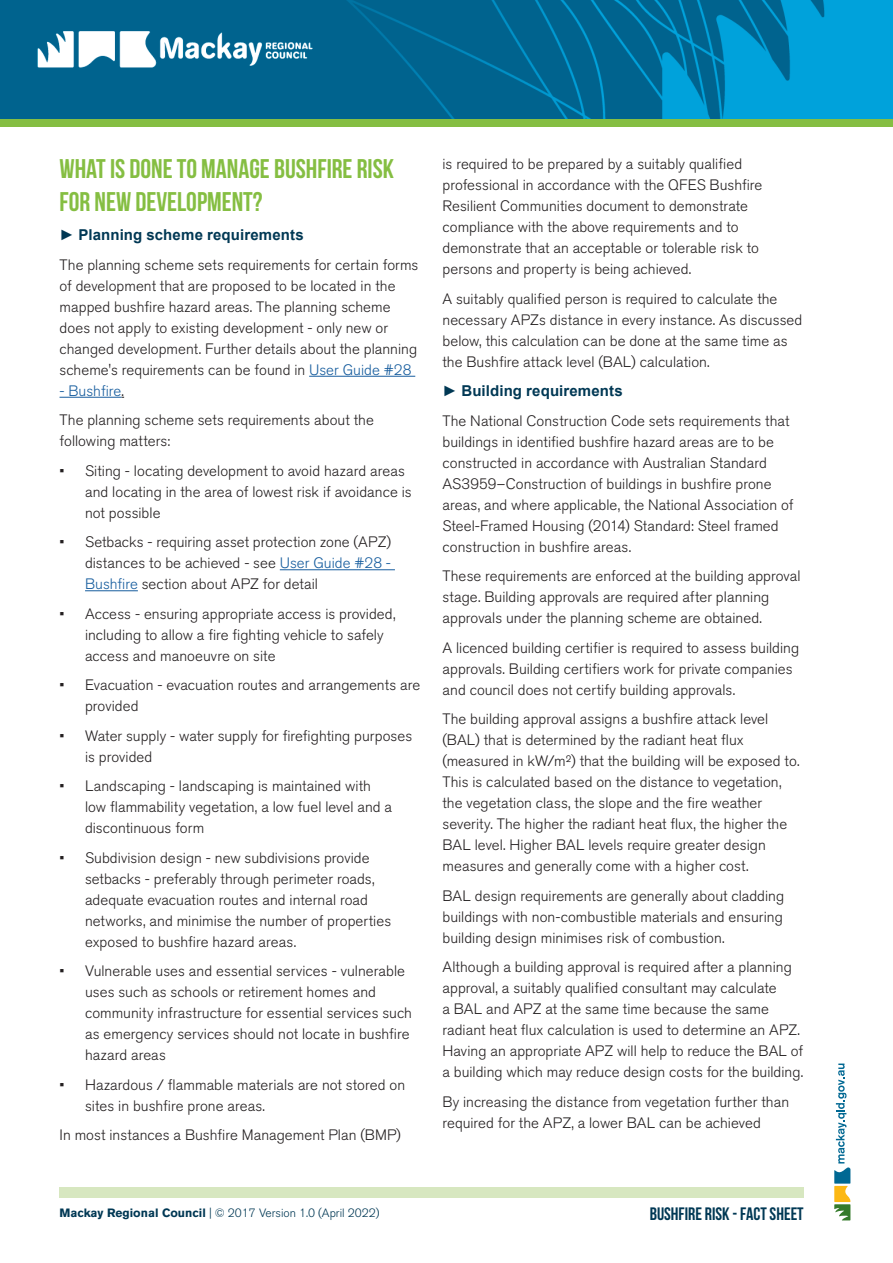
<style>
.page{position:relative;width:893px;height:1263px;background:#fff}
.page>*{position:absolute;margin:0;border:0;box-sizing:border-box;transform-origin:0 0}
.Sub_heading_18pt_gre{font:700 27px/32.4px "Bebas Neue";color:#85be42}
.Major_Heading{font:700 18px "Bebas Neue";color:#003854}
.Body_copy{font:300 15px/21px "Akzidenz Grotesk BQ";letter-spacing:.005em;color:#231f20}
.Body_copy-2{font:700 15px "Arial";letter-spacing:.01em;color:#003854}
.Body_copy-3{font:300 15px "Akzidenz Grotesk BQ";letter-spacing:-.005em;color:#175d9e}
.t1{font:300 12px "Akzidenz Grotesk BQ";color:#003854}
.s1{font-weight:400}
.s2{color:#175d9e}
.s3{color:#231f20}
.s4{font-weight:700}
</style>
<div class="page">
<hr style="left:309px;top:376px;width:106px;height:1px;background:#175d9e">
<hr style="left:60px;top:397px;width:62px;height:1px;background:#175d9e">
<hr style="left:280px;top:569px;width:115px;height:1px;background:#175d9e">
<hr style="left:85px;top:590px;width:53px;height:1px;background:#175d9e">
<div style="left:60px;top:1187px;width:744px;height:10px;background:#d7e7c0"></div>
<svg style="left:834px;top:1063px;width:16px;height:157px"></svg>
<div style="left:0;top:116px;width:893px;height:11px;background:#85be42"></div>
<img style="left:0;top:0;width:893px;height:119px">
<p class="Sub_heading_18pt_gre" style="left:60px;top:152px;width:336px">WHAT IS DONE TO MANAGE BUSHFIRE RISK<br>FOR NEW DEVELOPMENT?</p>
<p class="Body_copy-2" style="left:60px;top:224px;width:246px"><span class="s1">►</span> Planning scheme requirements</p>
<p class="Body_copy" style="left:60px;top:254px;width:360px">The planning scheme sets requirements for certain forms of development that are proposed to be located in the mapped bushfire hazard areas. The planning scheme does not apply to existing development - only new or changed development. Further details about the planning scheme's requirements can be found in <span class="s2">User Guide #28</span></p>
<p class="Body_copy-3" style="left:60px;top:382px;width:66px">- Bushfire<span class="s3">.</span></p>
<p class="Body_copy" style="left:60px;top:410px;width:316px">The planning scheme sets requirements about the following matters:</p>
<p class="Body_copy" style="left:85px;top:460px;width:328px;text-indent:-26px">• Siting - locating development to avoid hazard areas and locating in the area of lowest risk if avoidance is not possible</p>
<p class="Body_copy" style="left:85px;top:532px;width:308px;text-align:justify;text-indent:-26px">• Setbacks - requiring asset protection zone (APZ) distances to be achieved - see <span class="s2">User Guide #28 - Bushfire</span> section about APZ for detail</p>
<p class="Body_copy" style="left:85px;top:603px;width:312px;text-indent:-26px">• Access - ensuring appropriate access is provided, including to allow a fire fighting vehicle to safely access and manoeuvre on site</p>
<p class="Body_copy" style="left:85px;top:675px;width:337px;text-indent:-26px">• Evacuation - evacuation routes and arrangements are provided</p>
<p class="Body_copy" style="left:85px;top:725px;width:329px;text-indent:-26px">• Water supply - water supply for firefighting purposes is provided</p>
<p class="Body_copy" style="left:85px;top:776px;width:309px;text-indent:-26px">• Landscaping - landscaping is maintained with low flammability vegetation, a low fuel level and a discontinuous form</p>
<p class="Body_copy" style="left:85px;top:847px;width:308px;text-indent:-26px">• Subdivision design - new subdivisions provide setbacks - preferably through perimeter roads, adequate evacuation routes and internal road networks, and minimise the number of properties exposed to bushfire hazard areas.</p>
<p class="Body_copy" style="left:85px;top:961px;width:329px;text-indent:-26px">• Vulnerable uses and essential services - vulnerable uses such as schools or retirement homes and community infrastructure for essential services such as emergency services should not locate in bushfire hazard areas</p>
<p class="Body_copy" style="left:85px;top:1074px;width:322px;text-indent:-26px">• Hazardous / flammable materials are not stored on sites in bushfire prone areas.</p>
<p class="Body_copy" style="left:60px;top:1125px;width:343px">In most instances a Bushfire Management Plan (BMP)</p>
<p class="Body_copy" style="left:442px;top:154px;width:321px">is required to be prepared by a suitably qualified professional in accordance with the QFES Bushfire Resilient Communities document to demonstrate compliance with the above requirements and to demonstrate that an acceptable or tolerable risk to persons and property is being achieved.</p>
<p class="Body_copy" style="left:442px;top:288px;width:361px">A suitably qualified person is required to calculate the necessary APZs distance in every instance. As discussed below, this calculation can be done at the same time as the Bushfire attack level (BAL) calculation.</p>
<p class="Body_copy-2" style="left:442px;top:380px;width:182px"><span class="s1">►</span> Building requirements</p>
<p class="Body_copy" style="left:442px;top:410px;width:352px">The National Construction Code sets requirements that buildings in identified bushfire hazard areas are to be constructed in accordance with Australian Standard AS3959–Construction of buildings in bushfire prone areas, and where applicable, the National Association of Steel-Framed Housing (2014) Standard: Steel framed construction in bushfire areas.</p>
<p class="Body_copy" style="left:442px;top:566px;width:360px">These requirements are enforced at the building approval stage. Building approvals are required after planning approvals under the planning scheme are obtained.</p>
<p class="Body_copy" style="left:442px;top:637px;width:358px">A licenced building certifier is required to assess building approvals. Building certifiers work for private companies and council does not certify building approvals.</p>
<p class="Body_copy" style="left:442px;top:709px;width:358px">The building approval assigns a bushfire attack level (BAL) that is determined by the radiant heat flux (measured in kW/m²) that the building will be exposed to.<br>This is calculated based on the distance to vegetation, the vegetation class, the slope and the fire weather severity. The higher the radiant heat flux, the higher the BAL level. Higher BAL levels require greater design measures and generally come with a higher cost.</p>
<p class="Body_copy" style="left:442px;top:885px;width:343px;text-align:justify">BAL design requirements are generally about cladding buildings with non-combustible materials and ensuring building design minimises risk of combustion.</p>
<p class="Body_copy" style="left:442px;top:957px;width:362px">Although a building approval is required after a planning approval, a suitably qualified consultant may calculate<br>a BAL and APZ at the same time because the same radiant heat flux calculation is used to determine an APZ.<br>Having an appropriate APZ will help to reduce the BAL of a building which may reduce design costs for the building.</p>
<p class="Body_copy" style="left:442px;top:1091px;width:348px">By increasing the distance from vegetation further than required for the APZ, a lower BAL can be achieved</p>
<p class="t1" style="left:60px;top:1206px;width:321px"><span class="s4">Mackay Regional Council</span> | © 2017 Version 1.0 (April 2022)</p>
<p class="Major_Heading" style="left:650px;top:1203px;width:155px">BUSHFIRE RISK - FACT SHEET</p>
</div>
